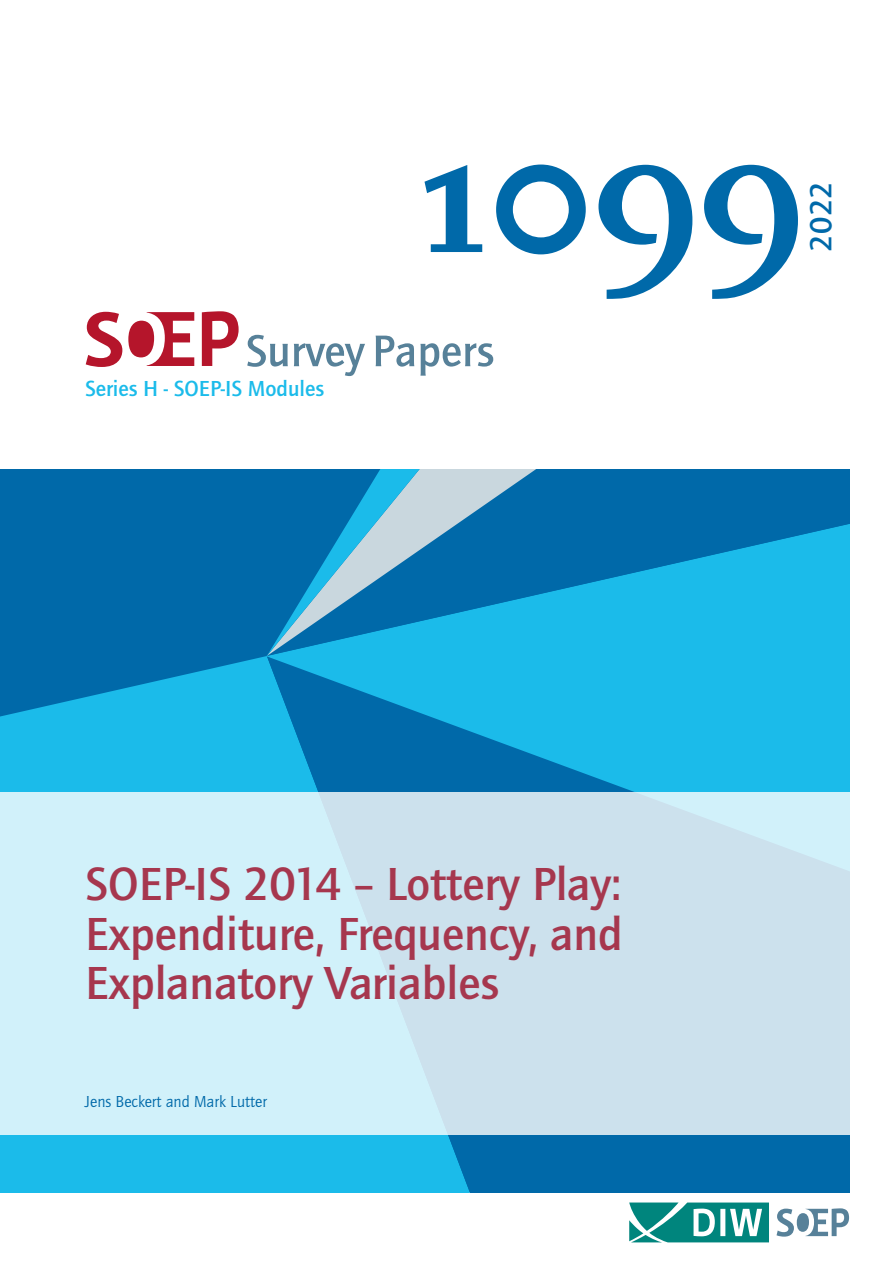
<style>
.page{position:relative;width:893px;height:1263px;background:#fff}
.page>*{position:absolute;margin:0;border:0;box-sizing:border-box;transform-origin:0 0}
.t1{font:700 184.5px "Scala Pro";color:#0069a9}
.t2{font:500 48px/49.5px "Quay Sans ITC Std";color:#a6374e;text-align:justify}
.t3{font:500 31.5px "Quay Sans ITC Std";color:#0069a9}
.t4{font:500 22.5px "Quay Sans ITC Std";color:#1bbbea}
.t5{font:16.5px "Quay Sans ITC Std";color:#0069a9}
</style>
<div class="page">
<div style="left:0;top:469px;width:266px;height:187px;background:#0069a9"></div>
<svg style="left:0;top:656px;width:267px;height:536px;background:#17aedf"></svg>
<svg style="left:267px;top:1134px;width:583px;height:58px;background:#0c85bf"></svg>
<svg style="left:266px;top:469px;width:584px;height:323px;background:#13a4d8"></svg>
<svg style="left:267px;top:469px;width:583px;height:187px;background:#1e93c7"></svg>
<div style="left:0;top:792px;width:863px;height:342px;background:linear-gradient(to bottom,#cfe9f3,#cfe9f3)"></div>
<svg style="left:629px;top:1202px;width:140px;height:40px"></svg>
<svg style="left:776px;top:1208px;width:18px;height:28px"></svg>
<div style="left:797px;top:1213px;width:12px;height:19px;background:#578199;border-radius:50%"></div>
<svg style="left:805px;top:1208px;width:44px;height:28px"></svg>
<svg style="left:86px;top:312px;width:36px;height:55px"></svg>
<div style="left:128px;top:321px;width:26px;height:36px;background:#b5152b;border-radius:50%"></div>
<svg style="left:147px;top:312px;width:47px;height:54px"></svg>
<svg style="left:202px;top:311px;width:37px;height:55px"></svg>
<svg style="left:247px;top:335px;width:41px;height:32px"></svg>
<svg style="left:294px;top:343px;width:71px;height:33px"></svg>
<svg style="left:376px;top:336px;width:38px;height:31px"></svg>
<svg style="left:420px;top:343px;width:73px;height:33px"></svg>
<p class="t4" style="left:85px;top:375px;width:241px">Series H - SOEP-IS Modules</p>
<h1 class="t1" style="left:421px;top:56px;width:388px">1099</h1>
<p class="t3" style="left:803px;top:252px;width:72px;rotate:-90deg">2022</p>
<p class="t2" style="left:85px;top:859px;width:539px">SOEP-IS 2014 – Lottery Play:<br>Expenditure, Frequency, and Explanatory Variables</p>
<p class="t5" style="left:85px;top:1092px;width:184px">Jens Beckert and Mark Lutter</p>
</div>
